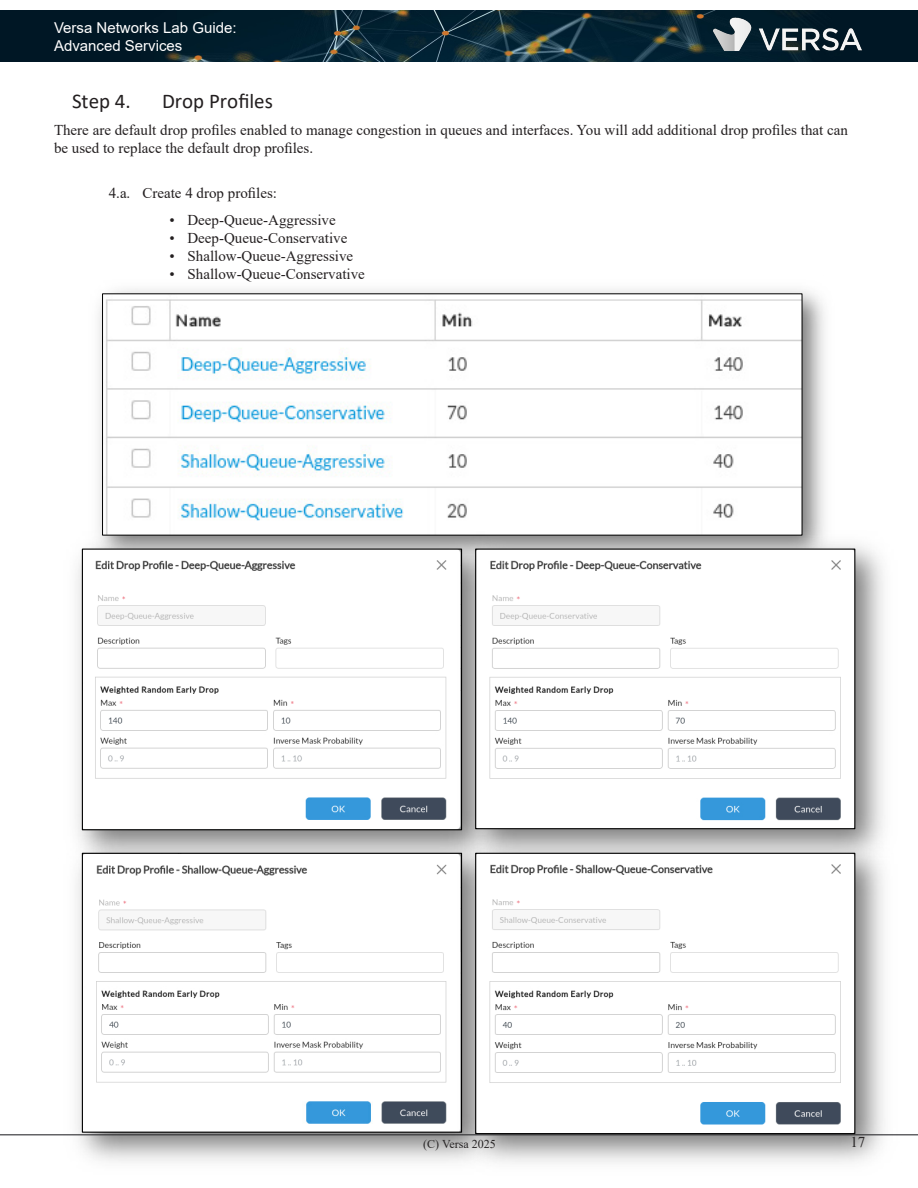
<style>
.page{position:relative;width:918px;height:1188px;background:#fff}
.page>*{position:absolute;margin:0;border:0;box-sizing:border-box;transform-origin:0 0}
.t1{font:21px "Calibri";color:#231f20}
.t2{font:15px/18px "Times New Roman";color:#231f20}
.t3{font:15px/18px "Arial";color:#fff}
.t4{font:12px "Times New Roman";color:#231f20}
</style>
<div class="page">
<img style="left:0;top:11px;width:918px;height:51px">
<hr style="left:0;top:1134px;width:918px;height:2px;background:#636366">
<img style="left:712px;top:10px;width:151px;height:41px">
<img style="left:98px;top:289px;width:727px;height:237px">
<img style="left:104px;top:295px;width:696px;height:231px">
<img style="left:76px;top:526px;width:376px;height:304px">
<img style="left:84px;top:551px;width:368px;height:277px">
<img style="left:452px;top:526px;width:432px;height:304px">
<img style="left:477px;top:551px;width:376px;height:276px">
<div style="left:475px;top:549px;width:380px;height:280px;border:1px solid #000"></div>
<img style="left:59px;top:830px;width:393px;height:332px">
<img style="left:84px;top:855px;width:368px;height:276px">
<img style="left:452px;top:830px;width:450px;height:333px">
<img style="left:477px;top:855px;width:376px;height:277px">
<div style="left:475px;top:853px;width:380px;height:281px;border:1px solid #000"></div>
<p class="t3" style="left:54px;top:19px;width:184px">Versa Networks Lab Guide:<br>Advanced Services</p>
<p class="t1" style="left:72px;top:86px;width:60px">Step 4.</p>
<p class="t1" style="left:162px;top:86px;width:112px">Drop Profiles</p>
<p class="t2" style="left:54px;top:120px;width:795px">There are default drop profiles enabled to manage congestion in queues and interfaces. You will add additional drop profiles that can be used to replace the default drop profiles.</p>
<p class="t2" style="left:109px;top:183px;width:170px">4.a. Create 4 drop profiles:</p>
<p class="t2" style="left:170px;top:210px;width:168px">• Deep-Queue-Aggressive</p>
<p class="t2" style="left:170px;top:228px;width:179px">• Deep-Queue-Conservative</p>
<p class="t2" style="left:170px;top:246px;width:185px">• Shallow-Queue-Aggressive</p>
<p class="t2" style="left:170px;top:264px;width:197px">• Shallow-Queue-Conservative</p>
<p class="t4" style="left:423px;top:1136px;width:74px">(C) Versa 2025</p>
<p class="t2" style="left:850px;top:1133px;width:16px">17</p>
</div>
